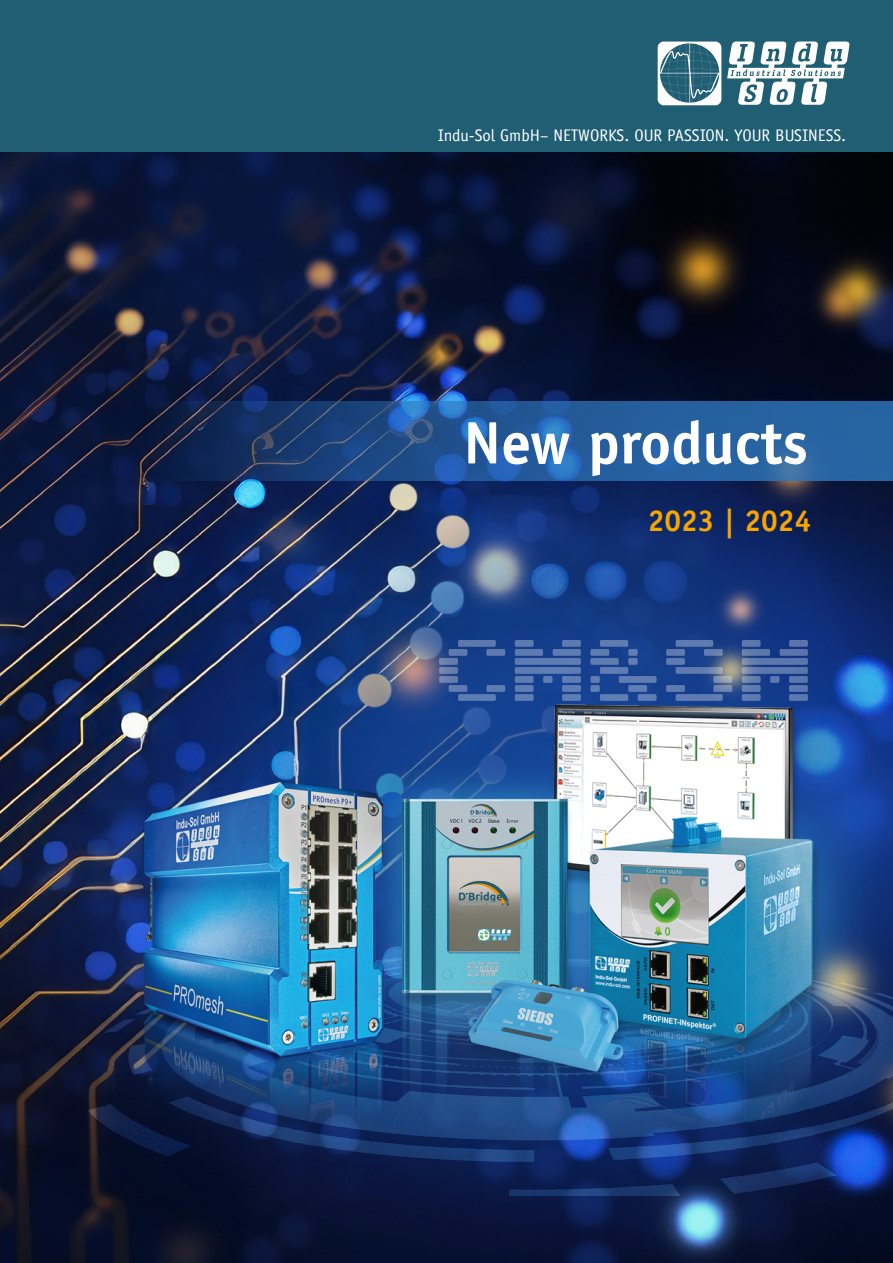
<style>
.page{position:relative;width:893px;height:1263px;background:#fff}
.page>*{position:absolute;margin:0;border:0;box-sizing:border-box;transform-origin:0 0}
.t1{font:700 60px "Officina Sans";color:#fff}
.t2{font:700 30px "Officina Sans";color:#f7a600}
.t3{font:16.8px "Officina Sans";color:#fff}
</style>
<div class="page">
<div style="left:0;top:0;width:893px;height:161px;background:#1f5e73"></div>
<img style="left:0;top:152px;width:893px;height:1111px">
<svg style="left:140px;top:401px;width:753px;height:79px;background:#22528c"></svg>
<img style="left:875px;top:959px;width:18px;height:236px">
<svg style="left:727px;top:41px;width:123px;height:64px"></svg>
<svg style="left:658px;top:42px;width:63px;height:63px"></svg>
<img style="left:63px;top:575px;width:812px;height:653px">
<svg style="left:479px;top:929px;width:32px;height:11px"></svg>
<svg style="left:459px;top:877px;width:50px;height:29px"></svg>
<p class="t3" style="left:438px;top:125px;width:410px">Indu-Sol GmbH– NETWORKS. OUR PASSION. YOUR BUSINESS.</p>
<h1 class="t1" style="left:463px;top:406px;width:346px">New products</h1>
<h2 class="t2" style="left:648px;top:502px;width:165px">2023 | 2024</h2>
</div>
